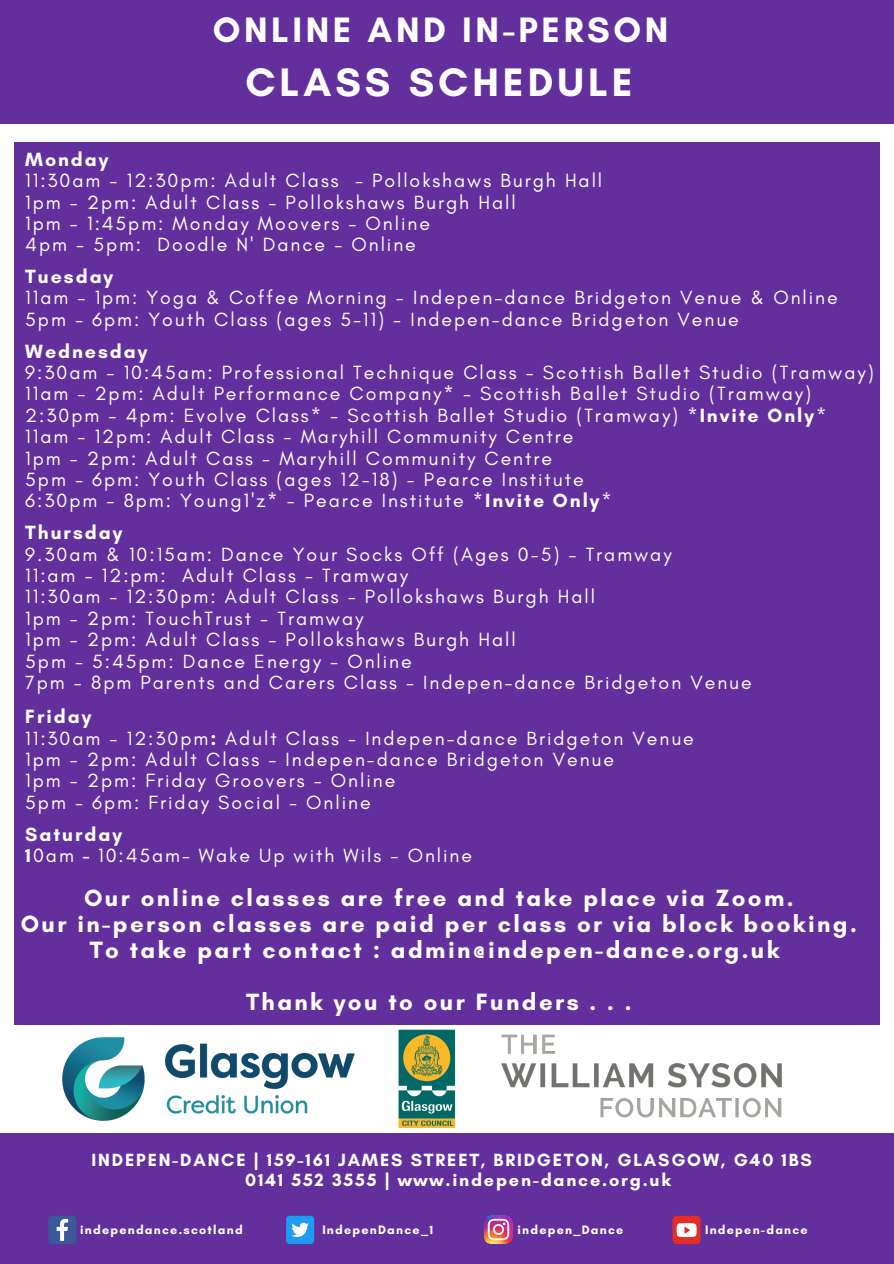
<style>
.page{position:relative;width:894px;height:1264px;background:#fff}
.page>*{position:absolute;margin:0;border:0;box-sizing:border-box;transform-origin:0 0}
.t1{font:700 40.5px "Glacial Indifference";letter-spacing:.1em;color:#fff}
.t2{font:700 36px "Glacial Indifference";letter-spacing:.1em;color:#fff}
.t3{font:700 24px/25.8px "Glacial Indifference";letter-spacing:.1em;color:#fff;text-align:center}
.t4{font:19.5px/21.3px "Glacial Indifference";letter-spacing:.1em;color:#fff}
.t5{font:700 18px/19.2px "Glacial Indifference";letter-spacing:.1em;color:#fff}
.t6{font:700 12.45px "Glacial Indifference";letter-spacing:.1em;color:#fff}
.s1{font-weight:700}
</style>
<div class="page">
<div style="left:0;top:0;width:893px;height:124px;background:#632f9d"></div>
<div style="left:0;top:1132px;width:893px;height:131px;background:#632f9d"></div>
<svg style="left:48px;top:1216px;width:28px;height:27px"></svg>
<div style="left:286px;top:1215px;width:28px;height:28px;background:#1d9bf0;border-radius:4px"></div>
<svg style="left:291px;top:1222px;width:18px;height:14px"></svg>
<img style="left:484px;top:1215px;width:28px;height:28px">
<div style="left:672px;top:1215px;width:28px;height:28px;background:#e52d27;border-radius:4px"></div>
<svg style="left:676px;top:1223px;width:20px;height:13px"></svg>
<div style="left:14px;top:142px;width:865px;height:883px;background:#632f9d"></div>
<img style="left:62px;top:1037px;width:293px;height:83px">
<img style="left:501px;top:1034px;width:280px;height:84px">
<img style="left:398px;top:1029px;width:58px;height:99px">
<p class="t2" style="left:213px;top:8px;width:457px">ONLINE AND IN-PERSON</p>
<p class="t1" style="left:245px;top:57px;width:389px">CLASS SCHEDULE</p>
<h3 class="t4" style="left:25px;top:148px;width:578px"><span class="s1">Monday<br></span>11:30am - 12:30pm: Adult Class - Pollokshaws Burgh Hall 1pm - 2pm: Adult Class - Pollokshaws Burgh Hall<br>1pm - 1:45pm: Monday Moovers - Online<br>4pm - 5pm: Doodle N' Dance - Online</h3>
<p class="t4" style="left:25px;top:265px;width:813px"><span class="s1">Tuesday<br></span>11am - 1pm: Yoga &amp; Coffee Morning - Indepen-dance Bridgeton Venue &amp; Online<br>5pm - 6pm: Youth Class (ages 5-11) - Indepen-dance Bridgeton Venue</p>
<p class="t4" style="left:25px;top:340px;width:849px"><span class="s1">Wednesday<br></span>9:30am - 10:45am: Professional Technique Class - Scottish Ballet Studio (Tramway)<br>11am - 2pm: Adult Performance Company* - Scottish Ballet Studio (Tramway)<br>2:30pm - 4pm: Evolve Class* - Scottish Ballet Studio (Tramway) *<span class="s1">Invite Only</span>* 11am - 12pm: Adult Class - Maryhill Community Centre<br>1pm - 2pm: Adult Cass - Maryhill Community Centre<br>5pm - 6pm: Youth Class (ages 12-18) - Pearce Institute<br>6:30pm - 8pm: Young1'z* - Pearce Institute *<span class="s1">Invite Only</span>*</p>
<h2 class="t4" style="left:25px;top:522px;width:727px"><span class="s1">Thursday<br></span>9.30am &amp; 10:15am: Dance Your Socks Off (Ages 0-5) - Tramway<br>11:am - 12:pm: Adult Class - Tramway<br>11:30am - 12:30pm: Adult Class - Pollokshaws Burgh Hall<br>1pm - 2pm: TouchTrust - Tramway<br>1pm - 2pm: Adult Class - Pollokshaws Burgh Hall<br>5pm - 5:45pm: Dance Energy - Online<br>7pm - 8pm Parents and Carers Class - Indepen-dance Bridgeton Venue</h2>
<p class="t4" style="left:25px;top:706px;width:670px"><span class="s1">Friday<br></span>11:30am - 12:30pm<span class="s1">:</span> Adult Class - Indepen-dance Bridgeton Venue 1pm - 2pm: Adult Class - Indepen-dance Bridgeton Venue<br>1pm - 2pm: Friday Groovers - Online<br>5pm - 6pm: Friday Social - Online</p>
<p class="t4" style="left:25px;top:823px;width:448px"><span class="s1">Saturday<br>1</span>0am <span class="s1">-</span> 10:45am- Wake Up with Wils - Online</p>
<h4 class="t3" style="left:21px;top:884px;width:837px">Our online classes are free and take place via Zoom.<br>Our in-person classes are paid per class or via block booking.<br>To take part contact : admin@indepen-dance.org.uk</h4>
<h4 class="t3" style="left:246px;top:988px;width:387px">Thank you to our Funders . . .</h4>
<h4 class="t5" style="left:245px;top:1150px;width:568px;text-indent:-153px">INDEPEN-DANCE | 159-161 JAMES STREET, BRIDGETON, GLASGOW, G40 1BS<br>0141 552 3555 | www.indepen-dance.org.uk</h4>
<h4 class="t6" style="left:80px;top:1222px;width:164px">independance.scotland</h4>
<p class="t6" style="left:322px;top:1222px;width:112px">IndepenDance_1</p>
<p class="t6" style="left:517px;top:1222px;width:107px">indepen_Dance</p>
<p class="t6" style="left:705px;top:1222px;width:104px">Indepen-dance</p>
</div>
